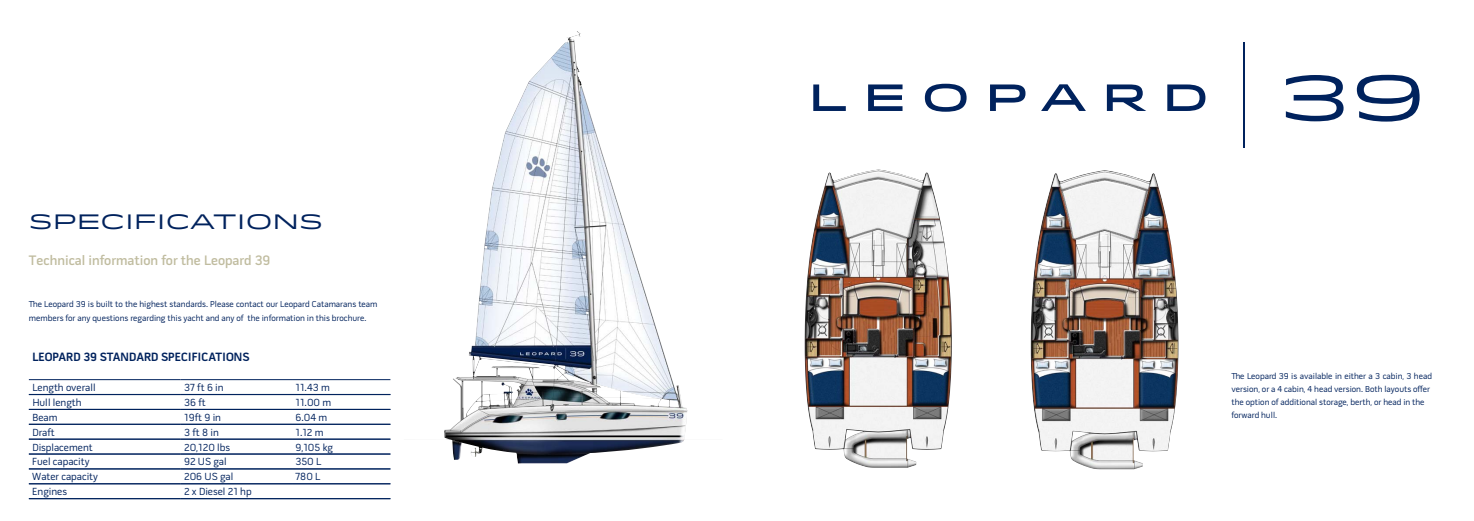
<style>
.page{position:relative;width:1474px;height:521px;background:#fff}
.page>*{position:absolute;margin:0;border:0;box-sizing:border-box;transform-origin:0 0}
.t1{font:20.82px "Idlewild";color:#00225d}
.t2{font:600 14px "Pill Gothic";color:#c0bc9f}
.t3{font:700 12.25px "Pill Gothic";color:#00225d}
.t4{font:10.5px "Pill Gothic";color:#00225d}
.t5{font:8.75px/13.1px "Pill Gothic";color:#00225d}
</style>
<div class="page">
<img style="left:444px;top:31px;width:244px;height:432px">
<hr style="left:29px;top:394px;width:152px;height:1px;background:#00225d">
<hr style="left:181px;top:394px;width:111px;height:1px;background:#00225d">
<hr style="left:292px;top:394px;width:98px;height:1px;background:#00225d">
<hr style="left:29px;top:409px;width:152px;height:1px;background:#00225d">
<hr style="left:181px;top:409px;width:111px;height:1px;background:#00225d">
<hr style="left:292px;top:409px;width:98px;height:1px;background:#00225d">
<hr style="left:29px;top:424px;width:152px;height:1px;background:#00225d">
<hr style="left:181px;top:424px;width:111px;height:1px;background:#00225d">
<hr style="left:292px;top:424px;width:98px;height:1px;background:#00225d">
<hr style="left:29px;top:439px;width:152px;height:1px;background:#00225d">
<hr style="left:181px;top:439px;width:111px;height:1px;background:#00225d">
<hr style="left:292px;top:439px;width:98px;height:1px;background:#00225d">
<hr style="left:29px;top:454px;width:152px;height:1px;background:#00225d">
<hr style="left:181px;top:454px;width:111px;height:1px;background:#00225d">
<hr style="left:292px;top:454px;width:98px;height:1px;background:#00225d">
<hr style="left:29px;top:469px;width:152px;height:1px;background:#00225d">
<hr style="left:181px;top:469px;width:111px;height:1px;background:#00225d">
<hr style="left:292px;top:469px;width:98px;height:1px;background:#00225d">
<hr style="left:29px;top:483px;width:152px;height:1px;background:#00225d">
<hr style="left:29px;top:484px;width:152px;height:1px;background:#00225d">
<hr style="left:181px;top:483px;width:111px;height:1px;background:#00225d">
<hr style="left:181px;top:484px;width:111px;height:1px;background:#00225d">
<hr style="left:292px;top:483px;width:98px;height:1px;background:#00225d">
<hr style="left:292px;top:484px;width:98px;height:1px;background:#00225d">
<hr style="left:29px;top:379px;width:152px;height:1px;background:#00225d">
<hr style="left:181px;top:379px;width:111px;height:1px;background:#00225d">
<hr style="left:292px;top:379px;width:98px;height:1px;background:#00225d">
<hr style="left:29px;top:498px;width:152px;height:1px;background:#00225d">
<hr style="left:181px;top:498px;width:111px;height:1px;background:#00225d">
<hr style="left:292px;top:498px;width:98px;height:1px;background:#00225d">
<img style="left:804px;top:170px;width:148px;height:298px">
<img style="left:1030px;top:170px;width:149px;height:299px">
<svg style="left:1285px;top:75px;width:58px;height:46px"></svg>
<svg style="left:1356px;top:75px;width:63px;height:47px"></svg>
<hr style="left:1243px;top:42px;width:1px;height:105px;background:#00225d">
<svg style="left:813px;top:84px;width:32px;height:27px"></svg>
<svg style="left:868px;top:84px;width:34px;height:27px"></svg>
<svg style="left:924px;top:84px;width:42px;height:28px"></svg>
<svg style="left:990px;top:84px;width:35px;height:27px"></svg>
<svg style="left:1041px;top:84px;width:44px;height:27px"></svg>
<svg style="left:1106px;top:84px;width:40px;height:27px"></svg>
<svg style="left:1167px;top:84px;width:38px;height:27px"></svg>
<h1 class="t1" style="left:29px;top:206px;width:296px">SPECIFICATIONS</h1>
<h2 class="t2" style="left:29px;top:255px;width:243px">Technical information for the Leopard 39</h2>
<p class="t5" style="left:29px;top:299px;width:350px">The Leopard 39 is built to the highest standards. Please contact our Leopard Catamarans team members for any questions regarding this yacht and any of the information in this brochure.</p>
<h3 class="t3" style="left:32px;top:352px;width:219px">LEOPARD 39 STANDARD SPECIFICATIONS</h3>
<p class="t4" style="left:32px;top:383px;width:65px">Length overall</p>
<p class="t4" style="left:184px;top:383px;width:41px">37 ft 6 in</p>
<p class="t4" style="left:295px;top:383px;width:36px">11.43 m</p>
<p class="t4" style="left:32px;top:398px;width:51px">Hull length</p>
<p class="t4" style="left:184px;top:398px;width:23px">36 ft</p>
<p class="t4" style="left:295px;top:398px;width:37px">11.00 m</p>
<p class="t4" style="left:32px;top:413px;width:27px">Beam</p>
<p class="t4" style="left:184px;top:413px;width:38px">19ft 9 in</p>
<p class="t4" style="left:295px;top:413px;width:33px">6.04 m</p>
<p class="t4" style="left:32px;top:428px;width:24px">Draft</p>
<p class="t4" style="left:184px;top:428px;width:36px">3 ft 8 in</p>
<p class="t4" style="left:295px;top:428px;width:30px">1.12 m</p>
<p class="t4" style="left:32px;top:443px;width:62px">Displacement</p>
<p class="t4" style="left:184px;top:443px;width:47px">20,120 lbs</p>
<p class="t4" style="left:295px;top:443px;width:39px">9,105 kg</p>
<p class="t4" style="left:32px;top:458px;width:59px">Fuel capacity</p>
<p class="t4" style="left:184px;top:458px;width:44px">92 US gal</p>
<p class="t4" style="left:295px;top:458px;width:27px">350 L</p>
<p class="t4" style="left:32px;top:472px;width:67px">Water capacity</p>
<p class="t4" style="left:184px;top:472px;width:51px">206 US gal</p>
<p class="t4" style="left:295px;top:472px;width:27px">780 L</p>
<p class="t4" style="left:32px;top:487px;width:36px">Engines</p>
<p class="t4" style="left:184px;top:487px;width:69px">2 x Diesel 21 hp</p>
<p class="t5" style="left:1231px;top:370px;width:202px">The Leopard 39 is available in either a 3 cabin, 3 head version, or a 4 cabin, 4 head version. Both layouts offer the option of additional storage, berth, or head in the forward hull.</p>
</div>
